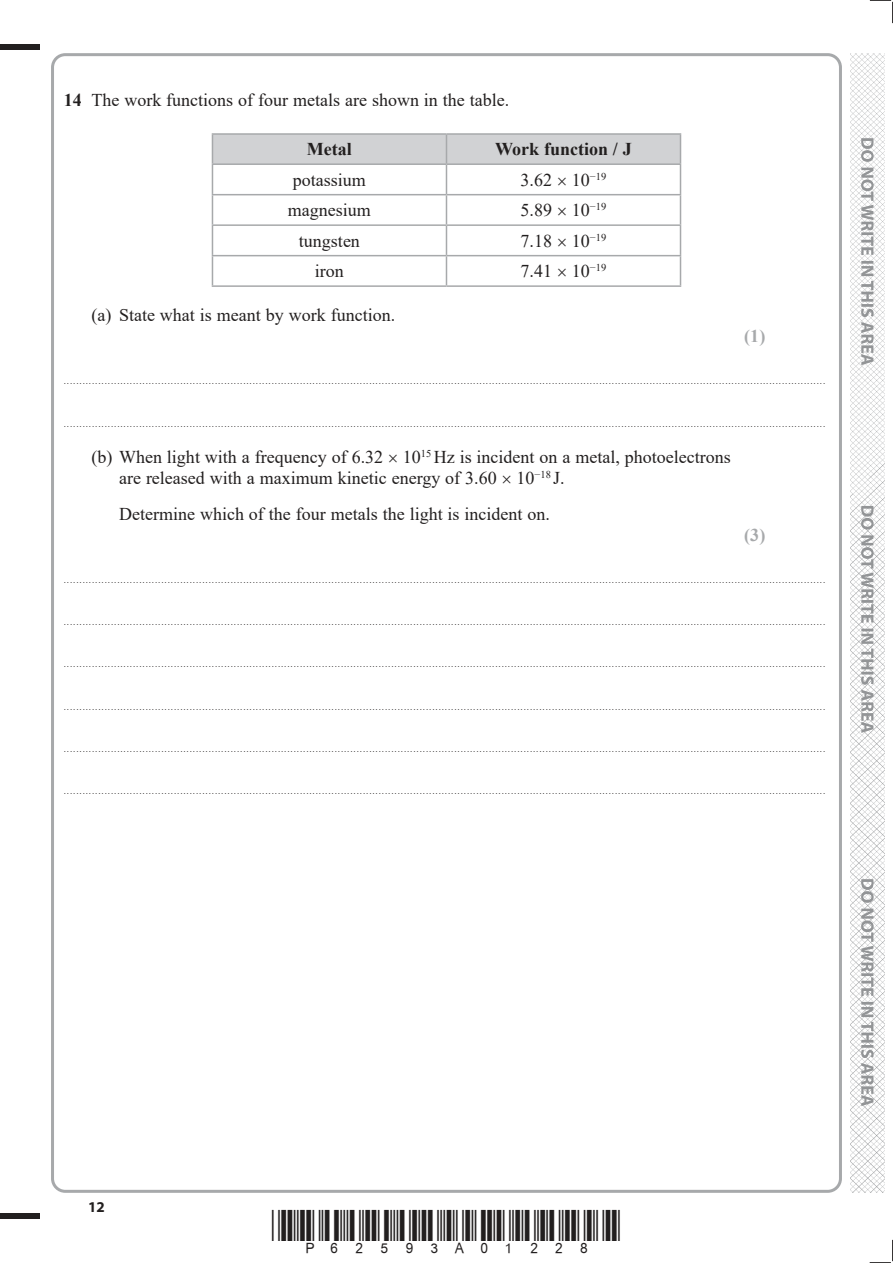
<style>
.page{position:relative;width:893px;height:1263px;background:#fff}
.page>*{position:absolute;margin:0;border:0;box-sizing:border-box;transform-origin:0 0}
.t1{font:18px/21px "Times New Roman";color:#221f1f}
.t2{font:700 18px "Times New Roman";color:#221f1f}
.t3{font:700 18px "Times New Roman";color:#a7a9ab}
.t4{font:700 15px "Myriad Pro";color:#221f1f}
.t5{font:9px "Times New Roman";color:#221f1f}
.s1{font-weight:700}
</style>
<div class="page">
<div style="left:0;top:44px;width:40px;height:5px;background:#221f1f"></div>
<div style="left:0;top:1214px;width:40px;height:5px;background:#221f1f"></div>
<svg style="left:870px;top:0;width:23px;height:23px"></svg>
<svg style="left:870px;top:1240px;width:23px;height:23px"></svg>
<img style="left:850px;top:53px;width:34px;height:1140px">
<svg style="left:861px;top:138px;width:13px;height:968px"></svg>
<hr style="left:212px;top:133px;width:234px;height:2px;background:#a7a9ab">
<hr style="left:446px;top:133px;width:235px;height:2px;background:#a7a9ab">
<hr style="left:212px;top:285px;width:234px;height:2px;background:#a7a9ab">
<hr style="left:446px;top:285px;width:235px;height:2px;background:#a7a9ab">
<svg style="left:212px;top:134px;width:469px;height:151px"></svg>
<h1 class="t1" style="left:64px;top:91px;width:447px"><span class="s1">14</span> The work functions of four metals are shown in the table.</h1>
<h1 class="t2" style="left:307px;top:143px;width:46px">Metal</h1>
<h1 class="t2" style="left:495px;top:143px;width:138px">Work function / J</h1>
<h1 class="t1" style="left:293px;top:171px;width:75px">potassium</h1>
<h1 class="t1" style="left:521px;top:171px;width:87px">3.62 10<sup>−19</sup></h1>
<h1 class="t1" style="left:288px;top:201px;width:84px">magnesium</h1>
<h1 class="t1" style="left:521px;top:199px;width:87px">5.89 10<sup>−19</sup></h1>
<h1 class="t1" style="left:299px;top:232px;width:63px">tungsten</h1>
<h1 class="t1" style="left:521px;top:232px;width:87px">7.18 10<sup>−19</sup></h1>
<h1 class="t1" style="left:315px;top:262px;width:30px">iron</h1>
<h1 class="t1" style="left:521px;top:262px;width:87px">7.41 10<sup>−19</sup></h1>
<h1 class="t1" style="left:91px;top:306px;width:305px">(a) State what is meant by work function.</h1>
<h1 class="t3" style="left:744px;top:330px;width:23px">(1)</h1>
<p class="t5" style="left:64px;top:378px;width:763px">..................................................................................................................................................................................................................................................</p>
<p class="t5" style="left:64px;top:420px;width:763px">..................................................................................................................................................................................................................................................</p>
<h1 class="t1" style="left:119px;top:448px;width:613px;text-indent:-28px">(b) When light with a frequency of 6.32 10<sup>15</sup> Hz is incident on a metal, photoelectrons are released with a maximum kinetic energy of 3.60 10<sup>−18</sup> J.</h1>
<h1 class="t1" style="left:119px;top:505px;width:432px">Determine which of the four metals the light is incident on.</h1>
<h1 class="t3" style="left:744px;top:528px;width:23px">(3)</h1>
<p class="t5" style="left:64px;top:577px;width:763px">..................................................................................................................................................................................................................................................</p>
<p class="t5" style="left:64px;top:619px;width:763px">..................................................................................................................................................................................................................................................</p>
<p class="t5" style="left:64px;top:661px;width:763px">..................................................................................................................................................................................................................................................</p>
<p class="t5" style="left:64px;top:703px;width:763px">..................................................................................................................................................................................................................................................</p>
<p class="t5" style="left:64px;top:746px;width:763px">..................................................................................................................................................................................................................................................</p>
<p class="t5" style="left:64px;top:788px;width:763px">..................................................................................................................................................................................................................................................</p>
<h2 class="t4" style="left:88px;top:1201px;width:18px">12</h2>
</div>
